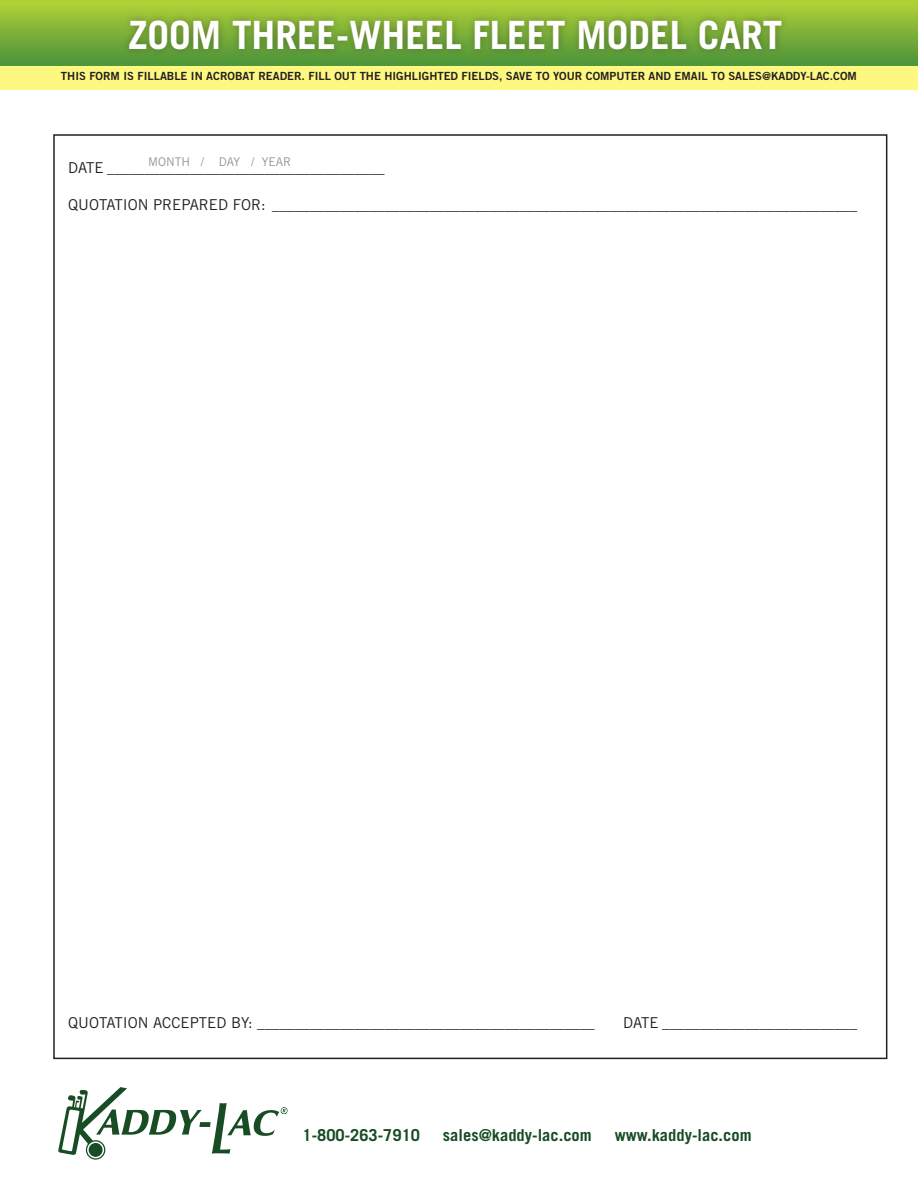
<style>
.page{position:relative;width:918px;height:1188px;background:#fff}
.page>*{position:absolute;margin:0;border:0;box-sizing:border-box;transform-origin:0 0}
.t1{font:700 39px "Trade Gothic LT Std";color:#fff}
.t2{font:700 16.5px "Trade Gothic LT Std";color:#184c24}
.t3{font:15px "Trade Gothic LT Std";color:#231f20}
.t4{font:12px "Trade Gothic LT Std";color:#939598}
.t5{font:11.25px "Trade Gothic LT Std Bd 2";color:#231f20}
</style>
<div class="page">
<div style="left:0;top:60px;width:918px;height:30px;background:#fff880"></div>
<div style="left:0;top:0;width:918px;height:66px;background:linear-gradient(to bottom,#b3d237,#4c933a)"></div>
<div style="left:121px;top:12px;width:668px;height:46px;background:#231f20;opacity:.35"></div>
<svg style="left:58px;top:1087px;width:230px;height:73px"></svg>
<h1 class="t1" style="left:128px;top:11px;width:656px">ZOOM THREE-WHEEL FLEET MODEL CART</h1>
<p class="t5" style="left:61px;top:69px;width:798px">THIS FORM IS FILLABLE IN ACROBAT READER. FILL OUT THE HIGHLIGHTED FIELDS, SAVE TO YOUR COMPUTER AND EMAIL TO SALES@KADDY-LAC.COM</p>
<p class="t4" style="left:148px;top:155px;width:145px">MONTH / DAY / YEAR</p>
<p class="t3" style="left:68px;top:158px;width:318px">DATE _____________________________________</p>
<p class="t3" style="left:68px;top:195px;width:790px">QUOTATION PREPARED FOR: ______________________________________________________________________________</p>
<p class="t3" style="left:68px;top:1014px;width:528px">QUOTATION ACCEPTED BY: _____________________________________________</p>
<p class="t3" style="left:623px;top:1014px;width:235px">DATE __________________________</p>
<p class="t2" style="left:303px;top:1125px;width:119px">1-800-263-7910</p>
<p class="t2" style="left:443px;top:1125px;width:150px">sales@kaddy-lac.com</p>
<p class="t2" style="left:615px;top:1125px;width:138px">www.kaddy-lac.com</p>
</div>
